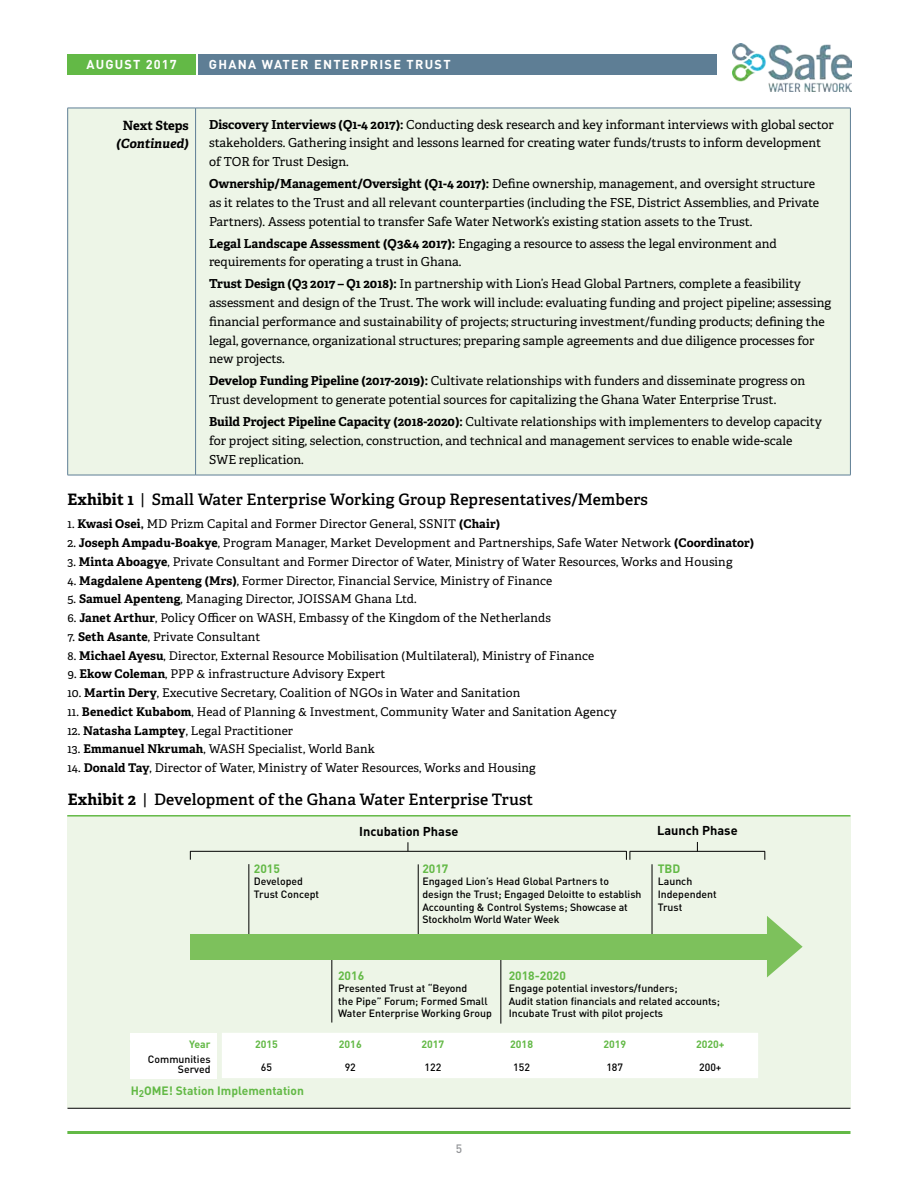
<style>
.page{position:relative;width:918px;height:1188px;background:#fff}
.page>*{position:absolute;margin:0;border:0;box-sizing:border-box;transform-origin:0 0}
.t1{font:600 15.75px "Adelle";letter-spacing:.01em;color:#000}
.t2{font:700 12.75px "DINOT";letter-spacing:.1em;color:#fff}
.t3{font:700 12.75px "DINOT";color:#000}
.t4{font:italic 700 12.75px "Adelle";color:#000}
.t5{font:700 12.75px "Adelle";letter-spacing:-.005em;color:#000}
.t6{font:12.3px/18.8px "Adelle";color:#000}
.t7{font:12px "Adelle";letter-spacing:.01em;color:#000}
.t8{font:700 12px "DINOT";color:#63b946}
.t9{font:500 12px "DINOT";color:#939598}
.t10{font:500 10.5px/12.6px "DINOT";color:#000}
.t11{font:700 10.5px "DINOT";color:#63b946}
.s1{font-weight:700}
.s2{font-weight:400}
</style>
<div class="page">
<div style="left:198px;top:54px;width:518px;height:21px;background:#5e7e95"></div>
<div style="left:68px;top:54px;width:128px;height:21px;background:#63b946"></div>
<img style="left:732px;top:43px;width:119px;height:49px">
<svg style="left:68px;top:109px;width:782px;height:366px;background:#eaf2e5"></svg>
<hr style="left:68px;top:108px;width:128px;height:1px;background:#5e7e95">
<hr style="left:67px;top:108px;width:1px;height:367px;background:#5e7e95">
<hr style="left:196px;top:108px;width:655px;height:1px;background:#5e7e95">
<hr style="left:195px;top:108px;width:1px;height:367px;background:#5e7e95">
<hr style="left:850px;top:108px;width:1px;height:367px;background:#5e7e95">
<hr style="left:68px;top:475px;width:128px;height:1px;background:#5e7e95">
<hr style="left:196px;top:475px;width:655px;height:1px;background:#5e7e95">
<hr style="left:67px;top:1131px;width:784px;height:3px;background:#63b946">
<div style="left:67px;top:816px;width:783px;height:292px;background:#edf5e7"></div>
<hr style="left:249px;top:864px;width:1px;height:76px;background:#000">
<hr style="left:190px;top:851px;width:437px;height:1px;background:#000">
<hr style="left:68px;top:1108px;width:782px;height:1px;background:#000">
<hr style="left:630px;top:851px;width:135px;height:1px;background:#000">
<svg style="left:626px;top:851px;width:5px;height:9px"></svg>
<hr style="left:418px;top:864px;width:1px;height:74px;background:#000">
<hr style="left:332px;top:958px;width:1px;height:65px;background:#000">
<hr style="left:652px;top:864px;width:1px;height:76px;background:#000">
<hr style="left:501px;top:940px;width:1px;height:84px;background:#000">
<div style="left:191px;top:934px;width:578px;height:26px;background:#7dc15c"></div>
<hr style="left:67px;top:815px;width:783px;height:2px;background:#63b946">
<div style="left:222px;top:1033px;width:536px;height:45px;background:#fff"></div>
<div style="left:131px;top:1033px;width:86px;height:45px;background:#fff"></div>
<svg style="left:767px;top:916px;width:36px;height:61px"></svg>
<p class="t2" style="left:86px;top:56px;width:92px">AUGUST 2017</p>
<p class="t2" style="left:209px;top:56px;width:243px">GHANA WATER ENTERPRISE TRUST</p>
<p class="t5" style="left:123px;top:117px;width:68px">Next Steps</p>
<p class="t4" style="left:116px;top:135px;width:74px">(Continued)</p>
<p class="t6" style="left:209px;top:115px;width:626px"><span class="s1">Discovery Interviews (Q1-4 2017):</span> Conducting desk research and key informant interviews with global sector stakeholders. Gathering insight and lessons learned for creating water funds/trusts to inform development of TOR for Trust Design.</p>
<p class="t6" style="left:209px;top:175px;width:611px"><span class="s1">Ownership/Management/Oversight (Q1-4 2017):</span> Define ownership, management, and oversight structure as it relates to the Trust and all relevant counterparties (including the FSE, District Assemblies, and Private<br>Partners). Assess potential to transfer Safe Water Network’s existing station assets to the Trust.</p>
<p class="t6" style="left:209px;top:234px;width:569px"><span class="s1">Legal Landscape Assessment (Q3&amp;4 2017):</span> Engaging a resource to assess the legal environment and requirements for operating a trust in Ghana.</p>
<p class="t6" style="left:209px;top:275px;width:624px"><span class="s1">Trust Design (Q3 2017 – Q1 2018):</span> In partnership with Lion’s Head Global Partners, complete a feasibility assessment and design of the Trust. The work will include: evaluating funding and project pipeline; assessing financial performance and sustainability of projects; structuring investment/funding products; defining the legal, governance, organizational structures; preparing sample agreements and due diligence processes for new projects.</p>
<p class="t6" style="left:209px;top:372px;width:598px"><span class="s1">Develop Funding Pipeline (2017-2019):</span> Cultivate relationships with funders and disseminate progress on<br>Trust development to generate potential sources for capitalizing the Ghana Water Enterprise Trust.</p>
<p class="t6" style="left:209px;top:413px;width:614px"><span class="s1">Build Project Pipeline Capacity (2018-2020):</span> Cultivate relationships with implementers to develop capacity for project siting, selection, construction, and technical and management services to enable wide-scale<br>SWE replication.</p>
<p class="t1" style="left:67px;top:490px;width:582px"><span class="s1">Exhibit 1</span> <span class="s2">|</span> Small Water Enterprise Working Group Representatives/Members</p>
<p class="t7" style="left:68px;top:517px;width:434px">1. <span class="s1">Kwasi Osei,</span> MD Prizm Capital and Former Director General, SSNIT <span class="s1">(Chair)</span></p>
<p class="t7" style="left:68px;top:536px;width:688px">2. <span class="s1">Joseph Ampadu-Boakye</span>, Program Manager, Market Development and Partnerships, Safe Water Network <span class="s1">(Coordinator)</span></p>
<p class="t7" style="left:68px;top:554px;width:667px">3. <span class="s1">Minta Aboagye</span>, Private Consultant and Former Director of Water, Ministry of Water Resources, Works and Housing</p>
<p class="t7" style="left:68px;top:573px;width:486px">4. <span class="s1">Magdalene Apenteng (Mrs)</span>, Former Director, Financial Service, Ministry of Finance</p>
<p class="t7" style="left:68px;top:592px;width:351px">5. <span class="s1">Samuel Apenteng</span>, Managing Director, JOISSAM Ghana Ltd.</p>
<p class="t7" style="left:68px;top:611px;width:485px">6. <span class="s1">Janet Arthur</span>, Policy Officer on WASH, Embassy of the Kingdom of the Netherlands</p>
<p class="t7" style="left:68px;top:629px;width:195px">7. <span class="s1">Seth Asante</span>, Private Consultant</p>
<p class="t7" style="left:67px;top:648px;width:528px">8. <span class="s1">Michael Ayesu</span>, Director, External Resource Mobilisation (Multilateral), Ministry of Finance</p>
<p class="t7" style="left:67px;top:667px;width:319px">9. <span class="s1">Ekow Coleman</span>, PPP &amp; infrastructure Advisory Expert</p>
<p class="t7" style="left:67px;top:686px;width:454px">10. <span class="s1">Martin Dery</span>, Executive Secretary, Coalition of NGOs in Water and Sanitation</p>
<p class="t7" style="left:67px;top:704px;width:551px">11. <span class="s1">Benedict Kubabom</span>, Head of Planning &amp; Investment, Community Water and Sanitation Agency</p>
<p class="t7" style="left:67px;top:723px;width:227px">12. <span class="s1">Natasha Lamptey</span>, Legal Practitioner</p>
<p class="t7" style="left:67px;top:742px;width:309px">13. <span class="s1">Emmanuel Nkrumah</span>, WASH Specialist, World Bank</p>
<p class="t7" style="left:67px;top:761px;width:470px">14. <span class="s1">Donald Tay</span>, Director of Water, Ministry of Water Resources, Works and Housing</p>
<p class="t1" style="left:68px;top:789px;width:467px"><span class="s1">Exhibit 2</span> <span class="s2">|</span> Development of the Ghana Water Enterprise Trust</p>
<p class="t3" style="left:359px;top:823px;width:101px">Incubation Phase</p>
<p class="t3" style="left:657px;top:822px;width:82px">Launch Phase</p>
<p class="t8" style="left:254px;top:861px;width:28px">2015</p>
<p class="t10" style="left:254px;top:875px;width:67px">Developed<br>Trust Concept</p>
<p class="t8" style="left:422px;top:861px;width:28px">2017</p>
<p class="t10" style="left:422px;top:875px;width:221px">Engaged Lion’s Head Global Partners to design the Trust; Engaged Deloitte to establish Accounting &amp; Control Systems; Showcase at Stockholm World Water Week</p>
<p class="t8" style="left:658px;top:861px;width:24px">TBD</p>
<p class="t10" style="left:658px;top:875px;width:60px">Launch<br>Independent<br>Trust</p>
<p class="t11" style="left:189px;top:1037px;width:23px">Year</p>
<p class="t10" style="left:148px;top:1054px;width:64px;line-height:9.8px;text-align:right">Communities<br>Served</p>
<p class="t8" style="left:338px;top:967px;width:28px">2016</p>
<p class="t10" style="left:338px;top:982px;width:155px">Presented Trust at “Beyond<br>the Pipe” Forum; Formed Small<br>Water Enterprise Working Group</p>
<p class="t8" style="left:509px;top:967px;width:59px">2018-2020</p>
<p class="t10" style="left:509px;top:982px;width:213px">Engage potential investors/funders;<br>Audit station financials and related accounts;<br>Incubate Trust with pilot projects</p>
<p class="t11" style="left:255px;top:1037px;width:24px">2015</p>
<p class="t11" style="left:339px;top:1037px;width:24px">2016</p>
<p class="t11" style="left:422px;top:1037px;width:24px">2017</p>
<p class="t11" style="left:510px;top:1037px;width:24px">2018</p>
<p class="t11" style="left:603px;top:1037px;width:24px">2019</p>
<p class="t11" style="left:696px;top:1037px;width:30px">2020+</p>
<p class="t10" style="left:261px;top:1061px;width:13px">65</p>
<p class="t10" style="left:345px;top:1061px;width:13px">92</p>
<p class="t10" style="left:425px;top:1061px;width:18px">122</p>
<p class="t10" style="left:513px;top:1061px;width:18px">152</p>
<p class="t10" style="left:606px;top:1061px;width:18px">187</p>
<p class="t10" style="left:699px;top:1061px;width:24px">200+</p>
<p class="t8" style="left:131px;top:1083px;width:175px">H<sub>2</sub>OME! Station Implementation</p>
<p class="t9" style="left:456px;top:1141px;width:8px">5</p>
</div>
